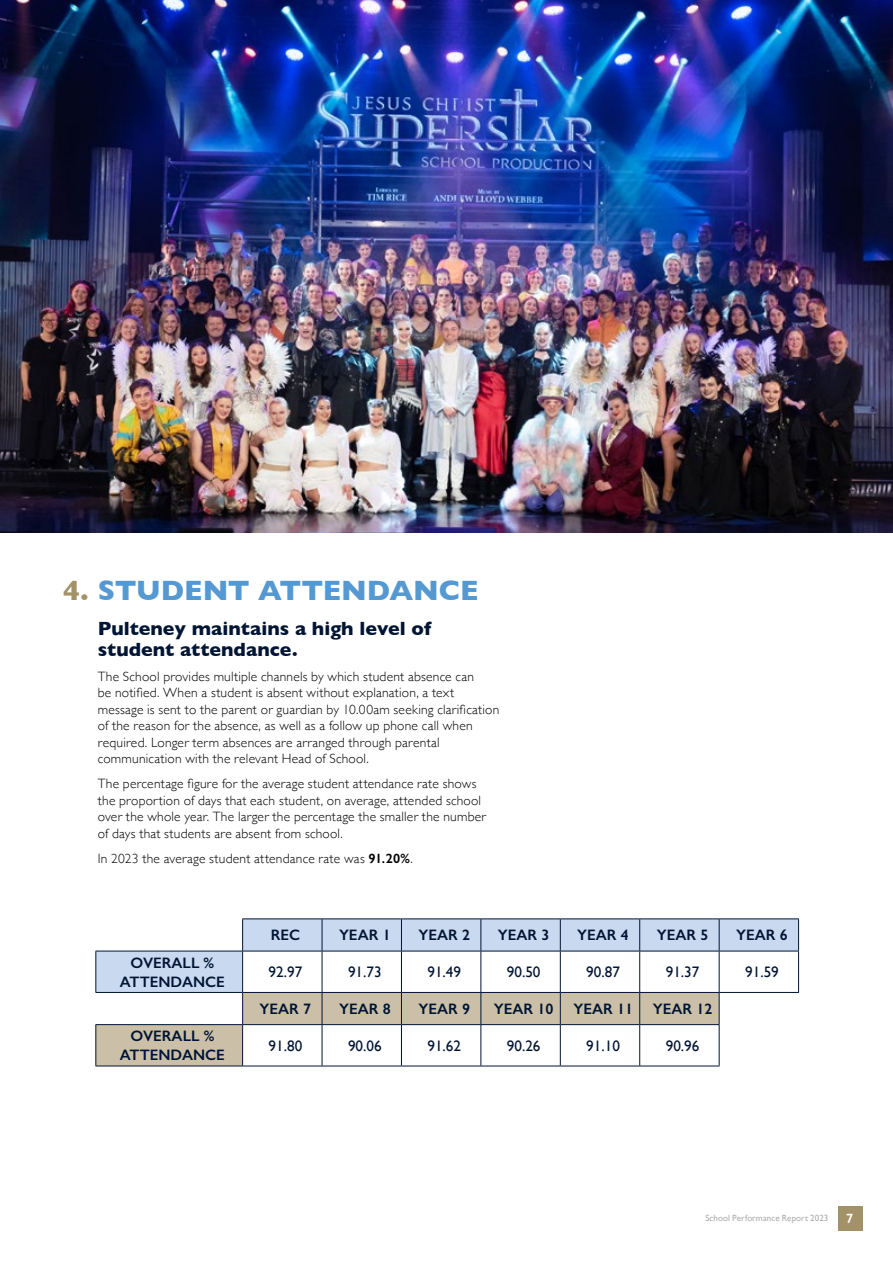
<style>
.page{position:relative;width:893px;height:1263px;background:#fff}
.page>*{position:absolute;margin:0;border:0;box-sizing:border-box;transform-origin:0 0}
.t1{font:700 28.5px "Gill Sans";letter-spacing:-.005em;color:#5599d3}
.t2{font:700 19.5px/21px "Gill Sans";color:#001533}
.t3{font:600 15.15px/19.4px "Gill Sans";color:#001533;text-align:center}
.t4{font:15.15px "Gill Sans";color:#001533}
.t5{font:300 13.5px/16.5px "Gill Sans";letter-spacing:.015em;color:#000}
.t6{font:600 13.5px "Gill Sans";color:#fff}
.t7{font:9px "Gill Sans";letter-spacing:.005em;color:#abadb0}
.s1{color:#a39168}
.s2{font-weight:600}
</style>
<div class="page">
<div style="left:838px;top:1206px;width:25px;height:25px;background:#a39168"></div>
<svg style="left:96px;top:919px;width:702px;height:73px"></svg>
<svg style="left:96px;top:993px;width:623px;height:73px"></svg>
<hr style="left:242px;top:919px;width:1px;height:32px;background:#001533">
<hr style="left:242px;top:918px;width:80px;height:1px;background:#001533">
<hr style="left:322px;top:918px;width:79px;height:1px;background:#001533">
<hr style="left:401px;top:918px;width:80px;height:1px;background:#001533">
<hr style="left:481px;top:918px;width:79px;height:1px;background:#001533">
<hr style="left:560px;top:918px;width:80px;height:1px;background:#001533">
<hr style="left:640px;top:918px;width:79px;height:1px;background:#001533">
<hr style="left:719px;top:918px;width:80px;height:1px;background:#001533">
<hr style="left:322px;top:919px;width:1px;height:32px;background:#001533">
<hr style="left:401px;top:919px;width:1px;height:32px;background:#001533">
<hr style="left:481px;top:919px;width:1px;height:32px;background:#001533">
<hr style="left:560px;top:919px;width:1px;height:32px;background:#001533">
<hr style="left:639px;top:919px;width:1px;height:32px;background:#001533">
<hr style="left:719px;top:919px;width:1px;height:32px;background:#001533">
<hr style="left:798px;top:919px;width:1px;height:32px;background:#001533">
<hr style="left:95px;top:951px;width:1px;height:41px;background:#001533">
<hr style="left:95px;top:951px;width:148px;height:1px;background:#001533">
<hr style="left:242px;top:951px;width:1px;height:41px;background:#001533">
<hr style="left:243px;top:951px;width:79px;height:1px;background:#001533">
<hr style="left:322px;top:951px;width:79px;height:1px;background:#001533">
<hr style="left:401px;top:951px;width:80px;height:1px;background:#001533">
<hr style="left:481px;top:951px;width:79px;height:1px;background:#001533">
<hr style="left:560px;top:951px;width:80px;height:1px;background:#001533">
<hr style="left:640px;top:951px;width:79px;height:1px;background:#001533">
<hr style="left:719px;top:951px;width:80px;height:1px;background:#001533">
<hr style="left:322px;top:951px;width:1px;height:41px;background:#001533">
<hr style="left:401px;top:951px;width:1px;height:41px;background:#001533">
<hr style="left:481px;top:951px;width:1px;height:41px;background:#001533">
<hr style="left:560px;top:951px;width:1px;height:41px;background:#001533">
<hr style="left:639px;top:951px;width:1px;height:41px;background:#001533">
<hr style="left:719px;top:951px;width:1px;height:41px;background:#001533">
<hr style="left:798px;top:951px;width:1px;height:41px;background:#001533">
<hr style="left:95px;top:992px;width:148px;height:1px;background:#001533">
<hr style="left:242px;top:993px;width:1px;height:31px;background:#001533">
<hr style="left:243px;top:992px;width:79px;height:1px;background:#001533">
<hr style="left:322px;top:992px;width:79px;height:1px;background:#001533">
<hr style="left:401px;top:992px;width:80px;height:1px;background:#001533">
<hr style="left:481px;top:992px;width:79px;height:1px;background:#001533">
<hr style="left:560px;top:992px;width:80px;height:1px;background:#001533">
<hr style="left:640px;top:992px;width:79px;height:1px;background:#001533">
<hr style="left:322px;top:993px;width:1px;height:31px;background:#001533">
<hr style="left:401px;top:993px;width:1px;height:31px;background:#001533">
<hr style="left:481px;top:993px;width:1px;height:31px;background:#001533">
<hr style="left:560px;top:993px;width:1px;height:31px;background:#001533">
<hr style="left:639px;top:993px;width:1px;height:31px;background:#001533">
<hr style="left:719px;top:993px;width:1px;height:31px;background:#001533">
<hr style="left:719px;top:992px;width:80px;height:1px;background:#001533">
<hr style="left:95px;top:1025px;width:1px;height:41px;background:#001533">
<hr style="left:95px;top:1024px;width:148px;height:1px;background:#001533">
<hr style="left:95px;top:1066px;width:148px;height:1px;background:#001533">
<hr style="left:242px;top:1025px;width:1px;height:41px;background:#001533">
<hr style="left:243px;top:1024px;width:79px;height:1px;background:#001533">
<hr style="left:322px;top:1024px;width:79px;height:1px;background:#001533">
<hr style="left:401px;top:1024px;width:80px;height:1px;background:#001533">
<hr style="left:481px;top:1024px;width:79px;height:1px;background:#001533">
<hr style="left:560px;top:1024px;width:80px;height:1px;background:#001533">
<hr style="left:640px;top:1024px;width:79px;height:1px;background:#001533">
<hr style="left:322px;top:1025px;width:1px;height:41px;background:#001533">
<hr style="left:401px;top:1025px;width:1px;height:41px;background:#001533">
<hr style="left:481px;top:1025px;width:1px;height:41px;background:#001533">
<hr style="left:560px;top:1025px;width:1px;height:41px;background:#001533">
<hr style="left:639px;top:1025px;width:1px;height:41px;background:#001533">
<hr style="left:243px;top:1066px;width:79px;height:1px;background:#001533">
<hr style="left:322px;top:1066px;width:79px;height:1px;background:#001533">
<hr style="left:401px;top:1066px;width:80px;height:1px;background:#001533">
<hr style="left:481px;top:1066px;width:79px;height:1px;background:#001533">
<hr style="left:560px;top:1066px;width:80px;height:1px;background:#001533">
<hr style="left:640px;top:1066px;width:79px;height:1px;background:#001533">
<hr style="left:719px;top:1025px;width:1px;height:41px;background:#001533">
<img style="left:0;top:0;width:893px;height:533px">
<h1 class="t1" style="left:63px;top:568px;width:417px"><span class="s1">4.</span> STUDENT ATTENDANCE</h1>
<h2 class="t2" style="left:98px;top:617px;width:335px">Pulteney maintains a high level of student attendance.</h2>
<p class="t5" style="left:98px;top:668px;width:403px">The School provides multiple channels by which student absence can<br>be notified. When a student is absent without explanation, a text message is sent to the parent or guardian by 10.00am seeking clarification of the reason for the absence, as well as a follow up phone call when required. Longer term absences are arranged through parental communication with the relevant Head of School.</p>
<p class="t5" style="left:98px;top:775px;width:390px">The percentage figure for the average student attendance rate shows the proportion of days that each student, on average, attended school over the whole year. The larger the percentage the smaller the number of days that students are absent from school.</p>
<p class="t5" style="left:98px;top:850px;width:317px">In 2023 the average student attendance rate was <span class="s2">91.20%</span>.</p>
<p class="t3" style="left:271px;top:925px;width:31px">REC</p>
<p class="t3" style="left:339px;top:925px;width:53px">YEAR 1</p>
<p class="t3" style="left:418px;top:925px;width:53px">YEAR 2</p>
<p class="t3" style="left:498px;top:925px;width:53px">YEAR 3</p>
<p class="t3" style="left:577px;top:925px;width:53px">YEAR 4</p>
<p class="t3" style="left:657px;top:925px;width:53px">YEAR 5</p>
<p class="t3" style="left:736px;top:925px;width:53px">YEAR 6</p>
<p class="t3" style="left:120px;top:953px;width:107px">OVERALL %<br>ATTENDANCE</p>
<p class="t4" style="left:269px;top:963px;width:35px">92.97</p>
<p class="t4" style="left:348px;top:963px;width:35px">91.73</p>
<p class="t4" style="left:427px;top:963px;width:35px">91.49</p>
<p class="t4" style="left:507px;top:963px;width:35px">90.50</p>
<p class="t4" style="left:586px;top:963px;width:35px">90.87</p>
<p class="t4" style="left:666px;top:963px;width:35px">91.37</p>
<p class="t4" style="left:745px;top:963px;width:35px">91.59</p>
<p class="t3" style="left:260px;top:999px;width:53px">YEAR 7</p>
<p class="t3" style="left:339px;top:999px;width:53px">YEAR 8</p>
<p class="t3" style="left:418px;top:999px;width:53px">YEAR 9</p>
<p class="t3" style="left:494px;top:999px;width:61px">YEAR 10</p>
<p class="t3" style="left:573px;top:999px;width:61px">YEAR 11</p>
<p class="t3" style="left:653px;top:999px;width:61px">YEAR 12</p>
<p class="t3" style="left:120px;top:1026px;width:107px">OVERALL %<br>ATTENDANCE</p>
<p class="t4" style="left:269px;top:1036px;width:35px">91.80</p>
<p class="t4" style="left:348px;top:1036px;width:35px">90.06</p>
<p class="t4" style="left:427px;top:1036px;width:35px">91.62</p>
<p class="t4" style="left:507px;top:1036px;width:35px">90.26</p>
<p class="t4" style="left:586px;top:1036px;width:35px">91.10</p>
<p class="t4" style="left:666px;top:1036px;width:35px">90.96</p>
<p class="t7" style="left:705px;top:1213px;width:124px">School Performance Report 2023</p>
<p class="t6" style="left:846px;top:1210px;width:9px">7</p>
</div>
